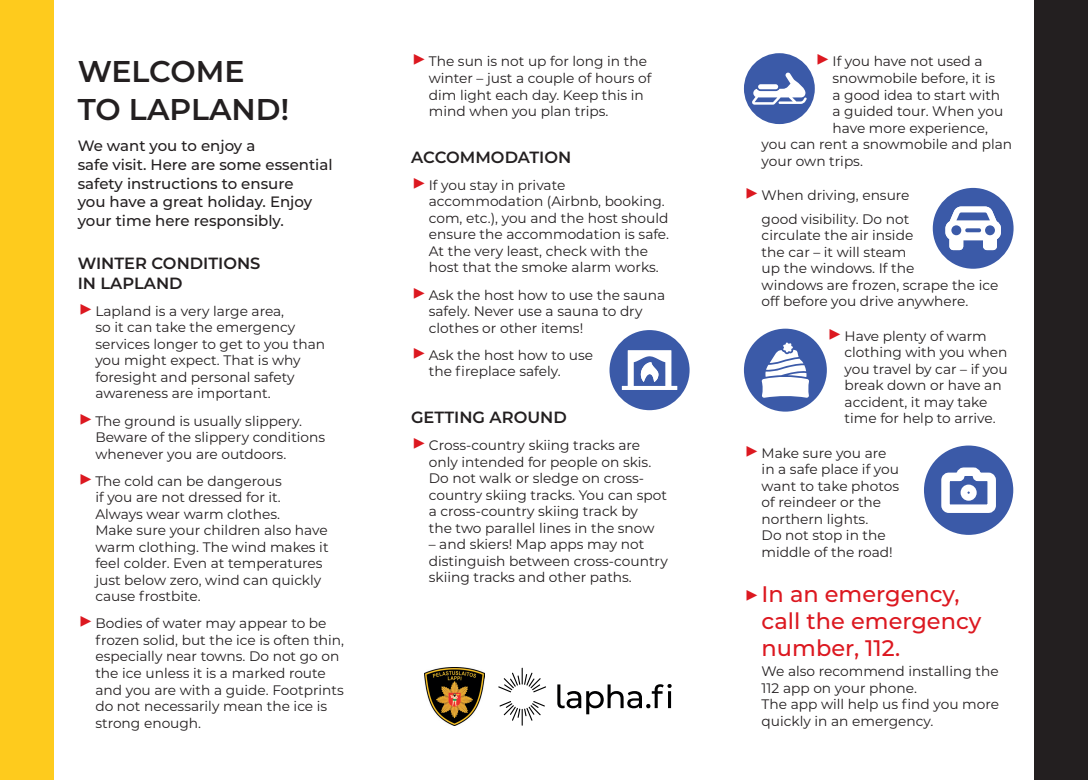
<style>
.page{position:relative;width:1088px;height:780px;background:#fff}
.page>*{position:absolute;margin:0;border:0;box-sizing:border-box;transform-origin:0 0}
.t1{font:600 30px/37.5px "Montserrat";color:#231f20}
.t2{font:500 22.5px/27px "Montserrat";color:#dc1820}
.t3{font:600 16.25px/19.5px "Montserrat";color:#231f20}
.t4{font:500 15px/18.8px "Montserrat";color:#231f20}
.t5{font:13.75px/16.5px "Montserrat";color:#231f20}
.s1{font-weight:600;font-size:25px;color:#dc1820}
.s2{font-weight:600;font-size:25px}
</style>
<div class="page">
<div style="left:1035px;top:0;width:53px;height:780px;background:#231f20"></div>
<div style="left:0;top:0;width:53px;height:780px;background:#fecb1d"></div>
<div style="left:744px;top:53px;width:71px;height:71px;background:#3b5aa8;border-radius:50%"></div>
<svg style="left:752px;top:72px;width:55px;height:33px"></svg>
<div style="left:924px;top:445px;width:89px;height:90px;background:#3b5aa8;border-radius:50%"></div>
<svg style="left:935px;top:467px;width:68px;height:53px"></svg>
<div style="left:965px;top:489px;width:7px;height:7px;background:#3b5aa8;border-radius:50%"></div>
<div style="left:963px;top:487px;width:11px;height:11px;border:4px solid #fff;border-radius:50%"></div>
<div style="left:609px;top:330px;width:80px;height:80px;background:#3b5aa8;border-radius:50%"></div>
<svg style="left:622px;top:350px;width:55px;height:40px"></svg>
<div style="left:933px;top:188px;width:80px;height:81px;background:#3b5aa8;border-radius:50%"></div>
<svg style="left:945px;top:206px;width:56px;height:44px"></svg>
<div style="left:744px;top:328px;width:83px;height:83px;background:#3b5aa8;border-radius:50%"></div>
<svg style="left:761px;top:342px;width:48px;height:56px"></svg>
<img style="left:424px;top:667px;width:60px;height:58px">
<svg style="left:499px;top:701px;width:46px;height:24px"></svg>
<svg style="left:498px;top:667px;width:48px;height:25px"></svg>
<svg style="left:557px;top:684px;width:114px;height:30px"></svg>
<h1 class="t1" style="left:78px;top:51px;width:213px">WELCOME<br>TO LAPLAND!</h1>
<p class="t4" style="left:78px;top:136px;width:256px">We want you to enjoy a<br>safe visit. Here are some essential safety instructions to ensure<br>you have a great holiday. Enjoy your time here responsibly.</p>
<p class="t3" style="left:78px;top:253px;width:184px">WINTER CONDITIONS<br>IN LAPLAND</p>
<p class="t5" style="left:95px;top:302px;width:231px;text-indent:-18px"><span class="s1">▶</span> Lapland is a very large area,<br>so it can take the emergency services longer to get to you than you might expect. That is why foresight and personal safety awareness are important.</p>
<p class="t5" style="left:95px;top:412px;width:231px;text-indent:-18px"><span class="s1">▶</span> The ground is usually slippery.<br>Beware of the slippery conditions whenever you are outdoors.</p>
<p class="t5" style="left:95px;top:472px;width:235px;text-indent:-18px"><span class="s1">▶</span> The cold can be dangerous<br>if you are not dressed for it.<br>Always wear warm clothes.<br>Make sure your children also have warm clothing. The wind makes it feel colder. Even at temperatures just below zero, wind can quickly cause frostbite.</p>
<p class="t5" style="left:95px;top:614px;width:250px;text-indent:-18px"><span class="s1">▶</span> Bodies of water may appear to be frozen solid, but the ice is often thin, especially near towns. Do not go on the ice unless it is a marked route and you are with a guide. Footprints do not necessarily mean the ice is strong enough.</p>
<p class="t5" style="left:429px;top:53px;width:224px;text-indent:-18px"><span class="s1">▶</span> The sun is not up for long in the winter – just a couple of hours of dim light each day. Keep this in mind when you plan trips.</p>
<p class="t3" style="left:411px;top:146px;width:162px">ACCOMMODATION</p>
<p class="t5" style="left:429px;top:176px;width:242px;text-indent:-18px"><span class="s1">▶</span> If you stay in private accommodation (Airbnb, booking. com, etc.), you and the host should ensure the accommodation is safe.<br>At the very least, check with the host that the smoke alarm works.</p>
<p class="t5" style="left:429px;top:286px;width:238px;text-indent:-18px"><span class="s1">▶</span> Ask the host how to use the sauna safely. Never use a sauna to dry clothes or other items!</p>
<p class="t5" style="left:429px;top:346px;width:166px;text-indent:-18px"><span class="s1">▶</span> Ask the host how to use the fireplace safely.</p>
<p class="t3" style="left:411px;top:406px;width:157px">GETTING AROUND</p>
<p class="t5" style="left:429px;top:436px;width:240px;text-indent:-18px"><span class="s1">▶</span> Cross-country skiing tracks are only intended for people on skis.<br>Do not walk or sledge on cross&shy;country skiing tracks. You can spot a cross-country skiing track by<br>the two parallel lines in the snow</p>
<p class="t5" style="left:429px;top:535px;width:240px">– and skiers! Map apps may not distinguish between cross-country skiing tracks and other paths.</p>
<p class="t5" style="left:815px;top:53px;width:169px"><span class="s1">▶</span> If you have not used a</p>
<p class="t5" style="left:832px;top:69px;width:164px">snowmobile before, it is</p>
<p class="t5" style="left:832px;top:86px;width:169px">a good idea to start with</p>
<p class="t5" style="left:832px;top:102px;width:172px">a guided tour. When you</p>
<p class="t5" style="left:832px;top:119px;width:157px">have more experience,</p>
<p class="t5" style="left:762px;top:135px;width:252px">you can rent a snowmobile and plan</p>
<p class="t5" style="left:762px;top:152px;width:103px">your own trips.</p>
<p class="t5" style="left:744px;top:183px;width:167px;line-height:23.8px;text-align:right"><span class="s1">▶</span> When driving, ensure good visibility. Do not</p>
<p class="t5" style="left:762px;top:226px;width:238px">circulate the air inside<br>the car – it will steam<br>up the windows. If the<br>windows are frozen, scrape the ice off before you drive anywhere.</p>
<p class="t5" style="left:844px;top:327px;width:165px;text-indent:-18px"><span class="s1">▶</span> Have plenty of warm clothing with you when you travel by car – if you break down or have an accident, it may take time for help to arrive.</p>
<p class="t5" style="left:762px;top:444px;width:139px;text-indent:-18px"><span class="s1">▶</span> Make sure you are in a safe place if you want to take photos of reindeer or the northern lights.<br>Do not stop in the middle of the road!</p>
<h2 class="t2" style="left:762px;top:580px;width:221px;text-indent:-18px"><span class="s2">▶</span>In an emergency, call the emergency number, 112.</h2>
<p class="t5" style="left:762px;top:662px;width:239px">We also recommend installing the<br>112 app on your phone.<br>The app will help us find you more quickly in an emergency.</p>
</div>
